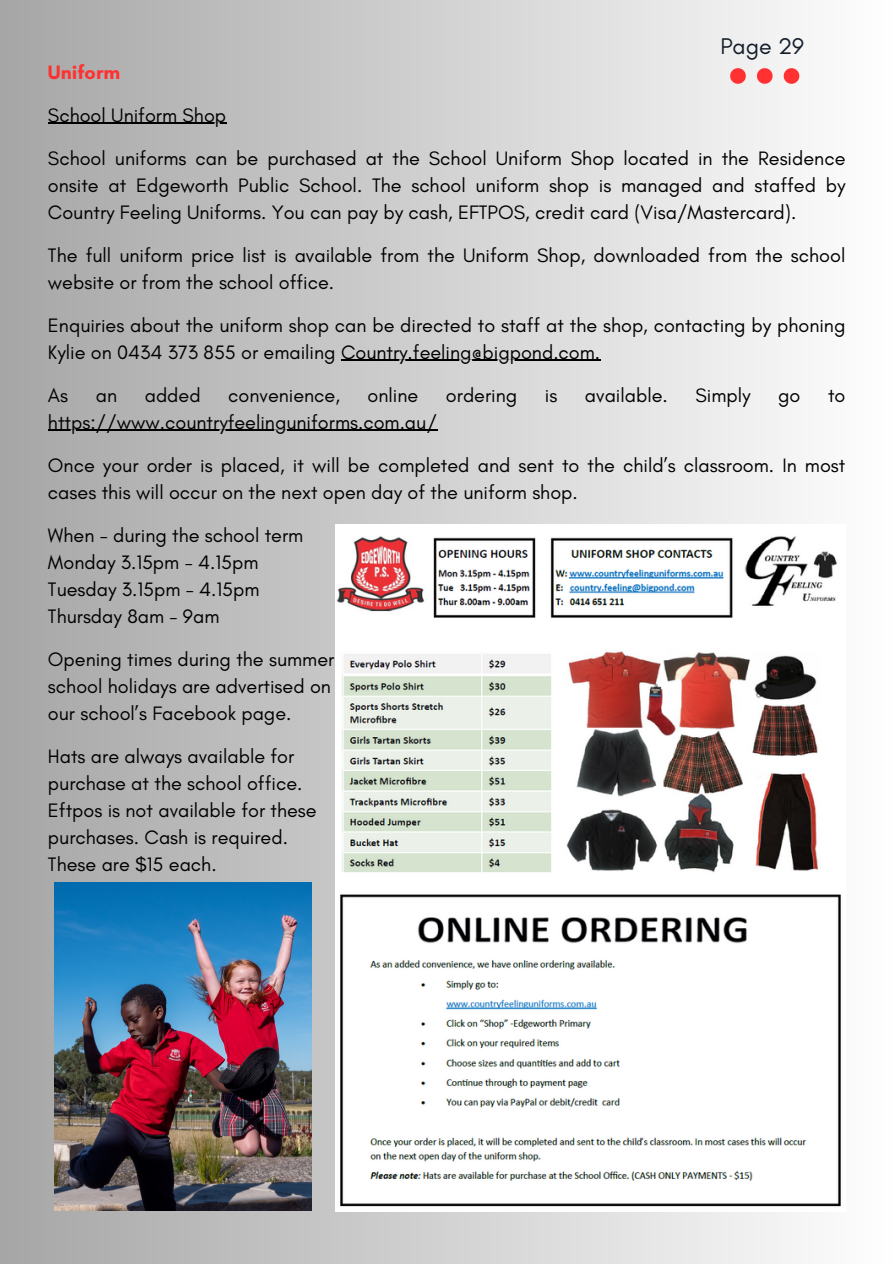
<style>
.page{position:relative;width:893px;height:1264px;background:#fff}
.page>*{position:absolute;margin:0;border:0;box-sizing:border-box;transform-origin:0 0}
.t1{font:23.1px "Glacial Indifference";color:#141d28}
.t2{font:19.8px/27px "Glacial Indifference";color:#000}
.t3{font:700 19.8px "Glacial Indifference";color:#ff3131}
</style>
<div class="page">
<div style="left:0;top:0;width:892px;height:1263px;background:linear-gradient(to right,#a5a5a5,#fefefe)"></div>
<svg style="left:730px;top:68px;width:15px;height:16px"></svg>
<svg style="left:756px;top:68px;width:16px;height:16px"></svg>
<svg style="left:783px;top:68px;width:16px;height:16px"></svg>
<hr style="left:48px;top:123px;width:178px;height:1px;background:#000">
<hr style="left:341px;top:360px;width:259px;height:1px;background:#000">
<hr style="left:48px;top:430px;width:389px;height:1px;background:#000">
<img style="left:336px;top:524px;width:509px;height:687px">
<img style="left:55px;top:882px;width:256px;height:328px">
<p class="t1" style="left:720px;top:32px;width:85px">Page 29</p>
<p class="t3" style="left:48px;top:60px;width:74px">Uniform</p>
<p class="t2" style="left:48px;top:93px;width:798px;line-height:43px">School Uniform Shop<br>School uniforms can be purchased at the School Uniform Shop located in the Residence</p>
<p class="t2" style="left:48px;top:171px;width:798px">onsite at Edgeworth Public School. The school uniform shop is managed and staffed by<br>Country Feeling Uniforms. You can pay by cash, EFTPOS, credit card (Visa/Mastercard).</p>
<p class="t2" style="left:48px;top:241px;width:798px">The full uniform price list is available from the Uniform Shop, downloaded from the school website or from the school office.</p>
<p class="t2" style="left:48px;top:311px;width:798px">Enquiries about the uniform shop can be directed to staff at the shop, contacting by phoning<br>Kylie on 0434 373 855 or emailing Country.feeling@bigpond.com.</p>
<p class="t2" style="left:48px;top:381px;width:22px">As</p>
<p class="t2" style="left:96px;top:381px;width:23px">an</p>
<p class="t2" style="left:145px;top:381px;width:57px">added</p>
<p class="t2" style="left:228px;top:381px;width:113px">convenience,</p>
<p class="t2" style="left:367px;top:381px;width:52px">online</p>
<p class="t2" style="left:446px;top:381px;width:73px">ordering</p>
<p class="t2" style="left:545px;top:381px;width:14px">is</p>
<p class="t2" style="left:585px;top:381px;width:84px">available.</p>
<p class="t2" style="left:695px;top:381px;width:57px">Simply</p>
<p class="t2" style="left:778px;top:381px;width:24px">go</p>
<p class="t2" style="left:828px;top:381px;width:19px">to</p>
<p class="t2" style="left:48px;top:400px;width:798px;line-height:43px">https://www.countryfeelinguniforms.com.au/<br>Once your order is placed, it will be completed and sent to the child’s classroom. In most</p>
<p class="t2" style="left:48px;top:470px;width:531px;line-height:43px">cases this will occur on the next open day of the uniform shop.<br>When - during the school term</p>
<p class="t2" style="left:48px;top:548px;width:213px;text-align:justify">Monday 3.15pm - 4.15pm Tuesday 3.15pm - 4.15pm Thursday 8am - 9am</p>
<p class="t2" style="left:48px;top:645px;width:288px">Opening times during the summer school holidays are advertised on our school’s Facebook page.</p>
<p class="t2" style="left:48px;top:742px;width:270px">Hats are always available for purchase at the school office.<br>Eftpos is not available for these purchases. Cash is required.<br>These are $15 each.</p>
</div>
